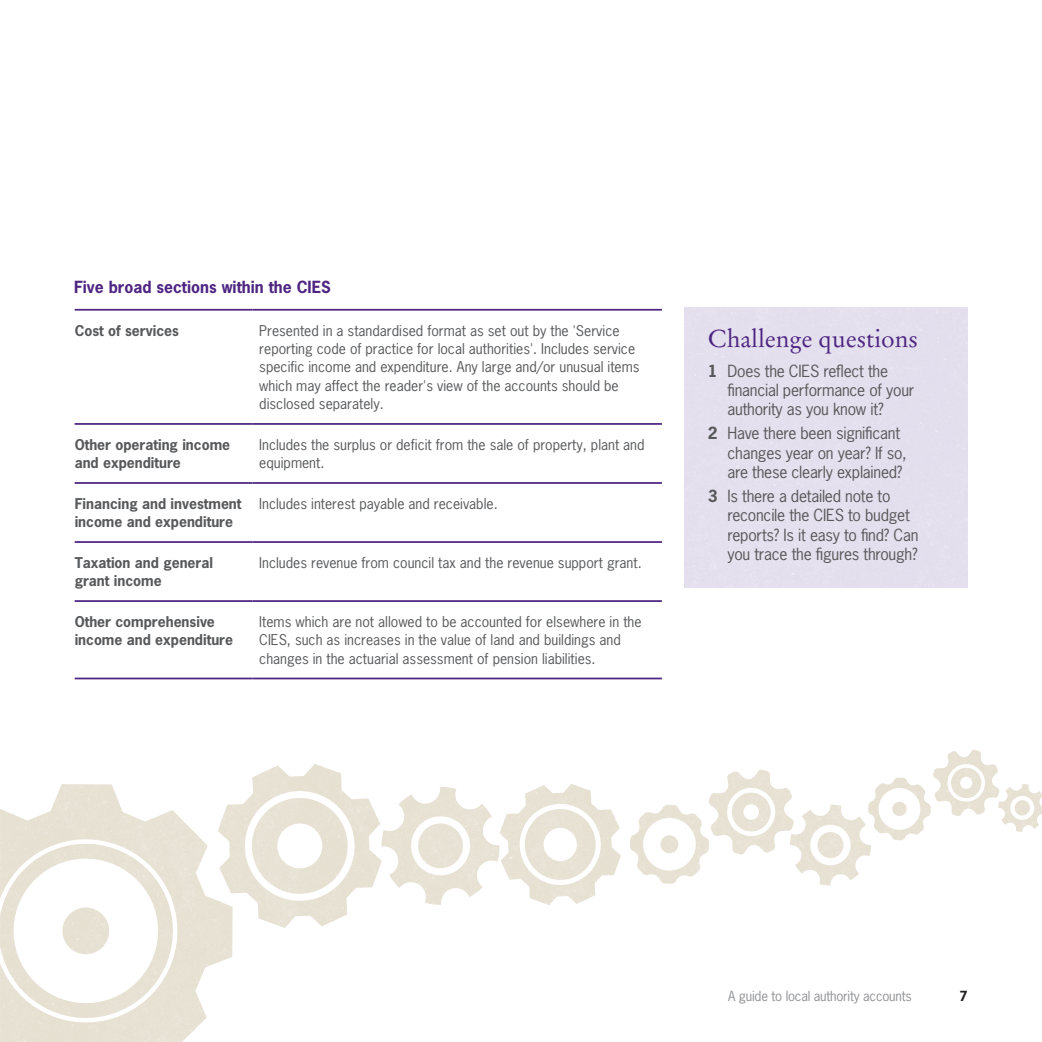
<style>
.page{position:relative;width:1042px;height:1042px;background:#fff}
.page>*{position:absolute;margin:0;border:0;box-sizing:border-box;transform-origin:0 0}
.F_Medium_copy{font:24.5px "Stempel Garamond LT Std";color:#4e2582}
.News_Gothic_8pt_bull{font:15.75px/19.2px "News Gothic Std";letter-spacing:-.015em;color:#57585a}
.News_Gothic_9pt_-_Ca{font:700 15.75px "News Gothic Std";color:#4e2582}
.News_Gothic_9pt_-_Ca-2{font:14px/18.4px "News Gothic Std";color:#57585a}
.News_Gothic_9pt_-_Ca-3{font:700 14px/18.4px "News Gothic Std";color:#57585a}
.t1{font:13.12px "News Gothic Std";letter-spacing:-.015em;color:#919295}
.t2{font:700 13.12px "News Gothic Std";color:#231f20}
.s1{font-weight:700}
</style>
<div class="page">
<img style="left:1px;top:308px;width:581px;height:734px">
<img style="left:582px;top:307px;width:460px;height:594px">
<img style="left:0;top:809px;width:1px;height:233px">
<hr style="left:75px;top:309px;width:177px;height:2px;background:#4e2582">
<hr style="left:252px;top:309px;width:410px;height:2px;background:#4e2582">
<hr style="left:75px;top:423px;width:177px;height:2px;background:#4e2582">
<hr style="left:252px;top:423px;width:410px;height:2px;background:#4e2582">
<hr style="left:75px;top:482px;width:177px;height:2px;background:#4e2582">
<hr style="left:252px;top:482px;width:410px;height:2px;background:#4e2582">
<hr style="left:75px;top:541px;width:177px;height:2px;background:#4e2582">
<hr style="left:252px;top:541px;width:410px;height:2px;background:#4e2582">
<hr style="left:75px;top:600px;width:177px;height:2px;background:#4e2582">
<hr style="left:252px;top:600px;width:410px;height:2px;background:#4e2582">
<hr style="left:75px;top:677px;width:177px;height:2px;background:#4e2582">
<hr style="left:252px;top:677px;width:410px;height:2px;background:#4e2582">
<p class="News_Gothic_9pt_-_Ca" style="left:74px;top:276px;width:258px">Five broad sections within the CIES</p>
<p class="News_Gothic_9pt_-_Ca-3" style="left:75px;top:321px;width:106px">Cost of services</p>
<p class="News_Gothic_9pt_-_Ca-2" style="left:259px;top:321px;width:382px">Presented in a standardised format as set out by the 'Service reporting code of practice for local authorities'. Includes service specific income and expenditure. Any large and/or unusual items which may affect the reader's view of the accounts should be disclosed separately.</p>
<p class="News_Gothic_9pt_-_Ca-3" style="left:75px;top:435px;width:157px">Other operating income and expenditure</p>
<p class="News_Gothic_9pt_-_Ca-2" style="left:259px;top:435px;width:387px">Includes the surplus or deficit from the sale of property, plant and equipment.</p>
<p class="News_Gothic_9pt_-_Ca-3" style="left:75px;top:494px;width:168px">Financing and investment income and expenditure</p>
<p class="News_Gothic_9pt_-_Ca-2" style="left:259px;top:494px;width:240px">Includes interest payable and receivable.</p>
<p class="News_Gothic_9pt_-_Ca-3" style="left:75px;top:553px;width:140px">Taxation and general grant income</p>
<p class="News_Gothic_9pt_-_Ca-2" style="left:259px;top:553px;width:384px">Includes revenue from council tax and the revenue support grant.</p>
<p class="News_Gothic_9pt_-_Ca-3" style="left:75px;top:612px;width:160px">Other comprehensive income and expenditure</p>
<p class="News_Gothic_9pt_-_Ca-2" style="left:259px;top:612px;width:384px">Items which are not allowed to be accounted for elsewhere in the<br>CIES, such as increases in the value of land and buildings and changes in the actuarial assessment of pension liabilities.</p>
<p class="F_Medium_copy" style="left:708px;top:324px;width:212px">Challenge questions</p>
<p class="News_Gothic_8pt_bull" style="left:727px;top:361px;width:188px;text-indent:-20px"><span class="s1">1</span> Does the CIES reflect the financial performance of your authority as you know it?</p>
<p class="News_Gothic_8pt_bull" style="left:727px;top:424px;width:181px;text-indent:-20px"><span class="s1">2</span> Have there been significant changes year on year? If so, are these clearly explained?</p>
<p class="News_Gothic_8pt_bull" style="left:727px;top:486px;width:192px;text-indent:-20px"><span class="s1">3</span> Is there a detailed note to reconcile the CIES to budget reports? Is it easy to find? Can you trace the figures through?</p>
<p class="t1" style="left:728px;top:987px;width:185px">A guide to local authority accounts</p>
<p class="t2" style="left:959px;top:987px;width:10px">7</p>
</div>
